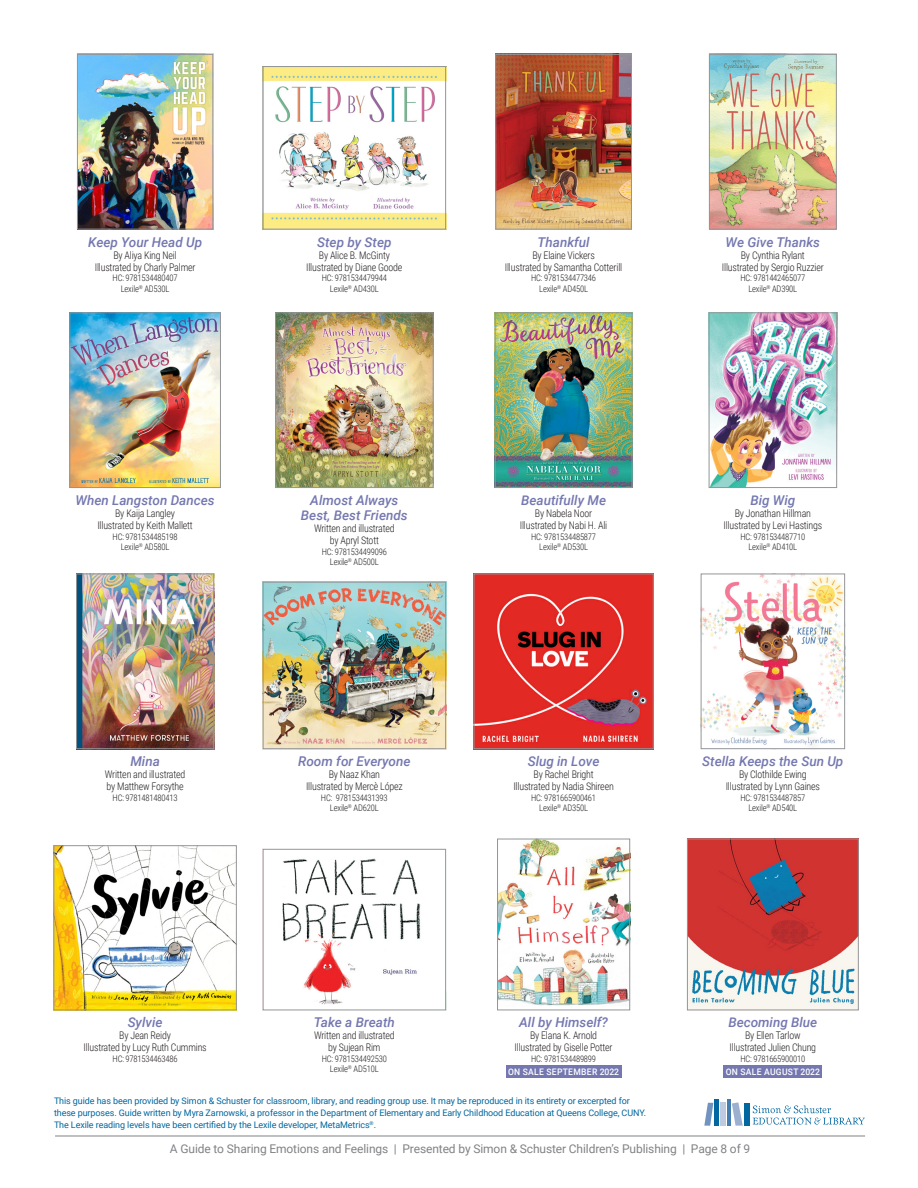
<style>
.page{position:relative;width:918px;height:1188px;background:#fff}
.page>*{position:absolute;margin:0;border:0;box-sizing:border-box;transform-origin:0 0}
.specs{font:italic 500 13.5px/15px "Roboto";color:#7477b0;text-align:center}
.t1{font:12px "Roboto";letter-spacing:-.01em;color:#808285}
.author_illustrator{font:300 10.5px/12px "Roboto Condensed";letter-spacing:-.02em;color:#231f20;text-align:center;scale:.95 1}
.specs-2{font:300 9px "Roboto Condensed";letter-spacing:-.02em;color:#231f20;scale:.95 1}
.t2{font:9px/12px "Roboto";letter-spacing:-.01em;color:#0167a0}
.on_sale_banner{font:500 9px "Roboto";letter-spacing:.035em;color:#fff;scale:.95 1}
</style>
<div class="page">
<hr style="left:55px;top:1136px;width:810px;height:1px;background:#808285">
<svg style="left:753px;top:1105px;width:112px;height:20px"></svg>
<div style="left:744px;top:1104px;width:5px;height:22px;background:#0167a0"></div>
<hr style="left:727px;top:1099px;width:4px;height:27px;background:#447eb1">
<div style="left:714px;top:1100px;width:5px;height:26px;background:#0167a0"></div>
<svg style="left:704px;top:1103px;width:9px;height:23px"></svg>
<div style="left:720px;top:1102px;width:6px;height:24px;background:#becae0"></div>
<svg style="left:732px;top:1102px;width:11px;height:24px"></svg>
<img style="left:79px;top:56px;width:132px;height:172px">
<div style="left:77px;top:54px;width:136px;height:176px;border:1px solid #939598"></div>
<img style="left:265px;top:68px;width:179px;height:160px">
<div style="left:263px;top:66px;width:183px;height:164px;border:1px solid #939598"></div>
<img style="left:497px;top:56px;width:133px;height:172px">
<div style="left:495px;top:54px;width:137px;height:176px;border:1px solid #939598"></div>
<img style="left:711px;top:56px;width:124px;height:172px">
<div style="left:709px;top:54px;width:128px;height:176px;border:1px solid #939598"></div>
<div style="left:506px;top:1065px;width:115px;height:13px;background:#7477b0"></div>
<div style="left:724px;top:1065px;width:98px;height:13px;background:#7477b0"></div>
<img style="left:71px;top:314px;width:148px;height:172px">
<div style="left:69px;top:312px;width:152px;height:176px;border:1px solid #939598"></div>
<img style="left:277px;top:314px;width:155px;height:172px">
<div style="left:275px;top:312px;width:159px;height:176px;border:1px solid #939598"></div>
<img style="left:497px;top:314px;width:133px;height:172px">
<div style="left:495px;top:312px;width:137px;height:176px;border:1px solid #939598"></div>
<img style="left:711px;top:314px;width:124px;height:172px">
<div style="left:709px;top:312px;width:128px;height:176px;border:1px solid #939598"></div>
<img style="left:55px;top:847px;width:180px;height:161px">
<div style="left:53px;top:845px;width:184px;height:165px;border:1px solid #939598"></div>
<img style="left:282px;top:858px;width:139px;height:147px">
<div style="left:263px;top:849px;width:183px;height:161px;border:1px solid #939598"></div>
<img style="left:499px;top:841px;width:129px;height:165px">
<div style="left:497px;top:839px;width:133px;height:171px;border:1px solid #939598"></div>
<img style="left:689px;top:841px;width:168px;height:167px">
<div style="left:687px;top:839px;width:172px;height:171px;border:1px solid #939598"></div>
<img style="left:78px;top:576px;width:134px;height:171px">
<div style="left:76px;top:574px;width:138px;height:175px;border:1px solid #939598"></div>
<img style="left:265px;top:584px;width:179px;height:163px">
<div style="left:263px;top:582px;width:183px;height:167px;border:1px solid #939598"></div>
<img style="left:476px;top:576px;width:176px;height:171px">
<div style="left:474px;top:574px;width:180px;height:175px;border:1px solid #939598"></div>
<img style="left:703px;top:576px;width:140px;height:171px">
<div style="left:701px;top:574px;width:144px;height:175px;border:1px solid #939598"></div>
<p class="specs" style="left:88px;top:234px;width:116px">Keep Your Head Up</p>
<p class="author_illustrator" style="left:113px;top:249px;width:68px">By Aliya King Neil</p>
<p class="author_illustrator" style="left:95px;top:261px;width:107px">Illustrated by Charly Palmer</p>
<p class="specs-2" style="left:113px;top:272px;width:70px">HC: 9781534480407</p>
<p class="specs-2" style="left:121px;top:282px;width:53px">Lexile<sup>®</sup> AD530L</p>
<p class="specs" style="left:76px;top:492px;width:141px">When Langston Dances</p>
<p class="author_illustrator" style="left:115px;top:507px;width:65px">By Kaija Langley</p>
<p class="author_illustrator" style="left:97px;top:519px;width:102px">Illustrated by Keith Mallett</p>
<p class="specs-2" style="left:113px;top:530px;width:70px">HC: 9781534485198</p>
<p class="specs-2" style="left:121px;top:541px;width:53px">Lexile<sup>®</sup> AD580L</p>
<p class="specs" style="left:130px;top:753px;width:31px">Mina</p>
<p class="author_illustrator" style="left:105px;top:768px;width:86px;text-align:left">Written and illustrated by Matthew Forsythe</p>
<p class="specs-2" style="left:113px;top:791px;width:70px">HC: 9781481480413</p>
<p class="specs" style="left:317px;top:234px;width:76px">Step by Step</p>
<p class="author_illustrator" style="left:319px;top:249px;width:76px">By Alice B. McGinty</p>
<p class="author_illustrator" style="left:306px;top:261px;width:103px">Illustrated by Diane Goode</p>
<p class="specs-2" style="left:322px;top:272px;width:70px">HC: 9781534479944</p>
<p class="specs-2" style="left:330px;top:282px;width:53px">Lexile<sup>®</sup> AD430L</p>
<p class="specs" style="left:301px;top:492px;width:108px">Almost Always<br>Best, Best Friends</p>
<p class="author_illustrator" style="left:314px;top:522px;width:86px">Written and illustrated by Apryl Stott</p>
<p class="specs-2" style="left:322px;top:545px;width:70px">HC: 9781534499096</p>
<p class="specs-2" style="left:330px;top:556px;width:53px">Lexile<sup>®</sup> AD500L</p>
<p class="specs" style="left:298px;top:753px;width:114px">Room for Everyone</p>
<p class="author_illustrator" style="left:329px;top:768px;width:56px">By Naaz Khan</p>
<p class="author_illustrator" style="left:306px;top:780px;width:103px">Illustrated by Mercè López</p>
<p class="specs-2" style="left:321px;top:791px;width:72px">HC: 9781534431393</p>
<p class="specs-2" style="left:330px;top:802px;width:53px">Lexile<sup>®</sup> AD620L</p>
<p class="specs" style="left:538px;top:234px;width:54px">Thankful</p>
<p class="author_illustrator" style="left:532px;top:249px;width:67px">By Elaine Vickers</p>
<p class="author_illustrator" style="left:505px;top:261px;width:125px">Illustrated by Samantha Cotterill</p>
<p class="specs-2" style="left:531px;top:272px;width:70px">HC: 9781534477346</p>
<p class="specs-2" style="left:539px;top:282px;width:53px">Lexile<sup>®</sup> AD450L</p>
<p class="specs" style="left:521px;top:492px;width:86px">Beautifully Me</p>
<p class="author_illustrator" style="left:535px;top:507px;width:62px">By Nabela Noor</p>
<p class="author_illustrator" style="left:520px;top:519px;width:94px">Illustrated by Nabi H. Ali</p>
<p class="specs-2" style="left:531px;top:530px;width:70px">HC: 9781534485877</p>
<p class="specs-2" style="left:539px;top:541px;width:53px">Lexile<sup>®</sup> AD530L</p>
<p class="specs" style="left:726px;top:234px;width:96px">We Give Thanks</p>
<p class="author_illustrator" style="left:741px;top:249px;width:69px">By Cynthia Rylant</p>
<p class="author_illustrator" style="left:722px;top:261px;width:109px">Illustrated by Sergio Ruzzier</p>
<p class="specs-2" style="left:740px;top:272px;width:70px">HC: 9781442465077</p>
<p class="specs-2" style="left:748px;top:282px;width:53px">Lexile<sup>®</sup> AD390L</p>
<p class="specs" style="left:750px;top:492px;width:47px">Big Wig</p>
<p class="author_illustrator" style="left:735px;top:507px;width:82px">By Jonathan Hillman</p>
<p class="author_illustrator" style="left:723px;top:519px;width:105px">Illustrated by Levi Hastings</p>
<p class="specs-2" style="left:740px;top:530px;width:70px">HC: 9781534487710</p>
<p class="specs-2" style="left:748px;top:541px;width:53px">Lexile<sup>®</sup> AD410L</p>
<p class="specs" style="left:528px;top:753px;width:73px">Slug in Love</p>
<p class="author_illustrator" style="left:534px;top:768px;width:65px">By Rachel Bright</p>
<p class="author_illustrator" style="left:513px;top:780px;width:107px">Illustrated by Nadia Shireen</p>
<p class="specs-2" style="left:531px;top:791px;width:70px">HC: 9781665900461</p>
<p class="specs-2" style="left:539px;top:802px;width:53px">Lexile<sup>®</sup> AD350L</p>
<p class="specs" style="left:702px;top:753px;width:143px">Stella Keeps the Sun Up</p>
<p class="author_illustrator" style="left:739px;top:768px;width:73px">By Clothilde Ewing</p>
<p class="author_illustrator" style="left:726px;top:780px;width:101px">Illustrated by Lynn Gaines</p>
<p class="specs-2" style="left:740px;top:791px;width:70px">HC: 9781534487857</p>
<p class="specs-2" style="left:748px;top:802px;width:53px">Lexile<sup>®</sup> AD540L</p>
<p class="specs" style="left:128px;top:1015px;width:36px">Sylvie</p>
<p class="author_illustrator" style="left:119px;top:1029px;width:56px">By Jean Reidy</p>
<p class="author_illustrator" style="left:83px;top:1041px;width:131px">Illustrated by Lucy Ruth Cummins</p>
<p class="specs-2" style="left:113px;top:1052px;width:70px">HC: 9781534463486</p>
<p class="specs" style="left:314px;top:1015px;width:82px">Take a Breath</p>
<p class="author_illustrator" style="left:314px;top:1029px;width:86px">Written and illustrated by Sujean Rim</p>
<p class="specs-2" style="left:322px;top:1052px;width:70px">HC: 9781534492530</p>
<p class="specs-2" style="left:330px;top:1063px;width:53px">Lexile<sup>®</sup> AD510L</p>
<p class="specs" style="left:519px;top:1015px;width:90px">All by Himself?</p>
<p class="author_illustrator" style="left:530px;top:1029px;width:72px">By Elana K. Arnold</p>
<p class="author_illustrator" style="left:515px;top:1041px;width:105px">Illustrated by Giselle Potter</p>
<p class="specs-2" style="left:531px;top:1052px;width:70px">HC: 9781534489899</p>
<p class="on_sale_banner" style="left:508px;top:1065px;width:118px">ON SALE SEPTEMBER 2022</p>
<p class="t2" style="left:54px;top:1094px;width:594px">This guide has been provided by Simon &amp; Schuster for classroom, library, and reading group use. It may be reproduced in its entirety or excerpted for these purposes. Guide written by Myra Zarnowski, a professor in the Department of Elementary and Early Childhood Education at Queens College, CUNY.<br>The Lexile reading levels have been certified by the Lexile developer, MetaMetrics<sup>®</sup>.</p>
<p class="specs" style="left:728px;top:1015px;width:91px">Becoming Blue</p>
<p class="author_illustrator" style="left:745px;top:1029px;width:60px">By Ellen Tarlow</p>
<p class="author_illustrator" style="left:730px;top:1041px;width:93px">Illustrated Julien Chung</p>
<p class="specs-2" style="left:740px;top:1052px;width:70px">HC: 9781665900010</p>
<p class="on_sale_banner" style="left:726px;top:1065px;width:101px">ON SALE AUGUST 2022</p>
<p class="t1" style="left:170px;top:1140px;width:582px">A Guide to Sharing Emotions and Feelings | Presented by Simon &amp; Schuster Children’s Publishing | Page 8 of 9</p>
</div>
